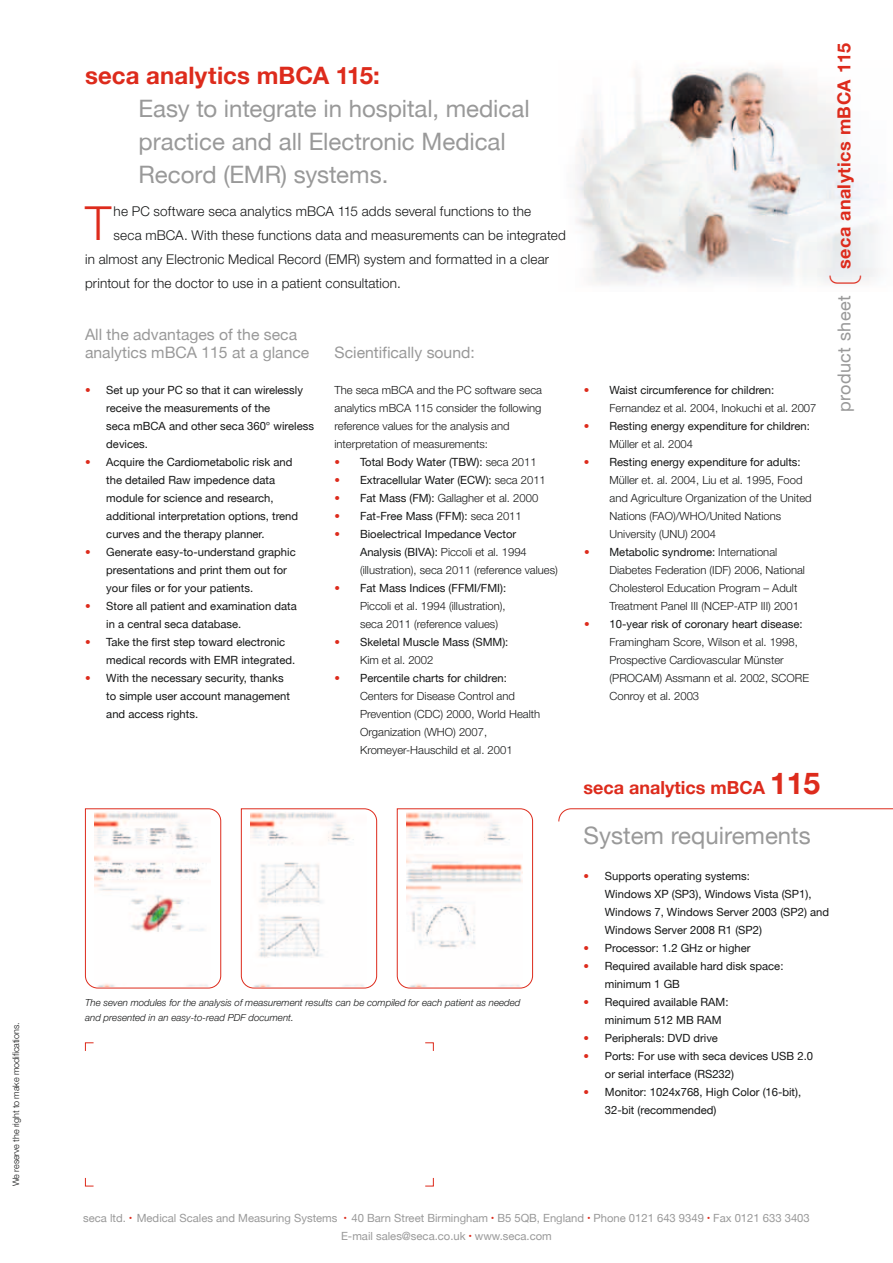
<style>
.page{position:relative;width:893px;height:1263px;background:#fff}
.page>*{position:absolute;margin:0;border:0;box-sizing:border-box;transform-origin:0 0}
.t1{font:300 47.1px "secaglobal";color:#dd2b1c}
.t2{font:24px/33px "secaglobal";color:#999}
.t3{font:700 24px "secaglobal";letter-spacing:.005em;color:#dd2b1c}
.t4{font:700 18px "secaglobal";color:#dd2b1c}
.t5{font:700 18px "secaglobal";letter-spacing:.02em;color:#dd2b1c}
.t6{font:18px "secaglobal";letter-spacing:.025em;color:#999}
.t7{font:15.75px/18px "secaglobal";color:#999}
.t8{font:300 13.5px "secaglobal";letter-spacing:.01em;color:#151616}
.t9{font:11.25px/18px "secaglobal";color:#151616}
.t10{font:300 11.25px/18px "secaglobal";color:#151616}
.t11{font:11.25px/18px "secaglobal";color:#999;text-align:center}
.t12{font:italic 300 9.75px/15px "secaglobal";color:#151616}
.t13{font:300 9px "secaglobal";letter-spacing:-.01em;color:#151616}
.s1{font-weight:300;color:#dd2b1c}
.s2{font-weight:300}
.s3{color:#dd2b1c}
.s4{font-weight:400}
.s5{font-size:30px}
.s6{font-size:6px;color:#dd2b1c}
</style>
<div class="page">
<img style="left:575px;top:69px;width:302px;height:216px">
<svg style="left:85px;top:1042px;width:9px;height:9px"></svg>
<svg style="left:85px;top:1177px;width:9px;height:10px"></svg>
<svg style="left:425px;top:1177px;width:9px;height:10px"></svg>
<svg style="left:425px;top:1042px;width:9px;height:9px"></svg>
<svg style="left:558px;top:808px;width:335px;height:14px"></svg>
<svg style="left:85px;top:808px;width:136px;height:181px"></svg>
<svg style="left:396px;top:808px;width:137px;height:181px"></svg>
<svg style="left:241px;top:808px;width:136px;height:181px"></svg>
<svg style="left:829px;top:275px;width:32px;height:8px"></svg>
<p class="t13" style="left:11px;top:1186px;width:165px;rotate:-90deg">We reserve the right to make modifications.</p>
<h2 class="t3" style="left:85px;top:62px;width:296px">seca analytics mBCA 115:</h2>
<h2 class="t2" style="left:139px;top:92px;width:393px">Easy to integrate in hospital, medical practice and all Electronic Medical<br>Record (EMR) systems.</h2>
<h1 class="t1" style="left:85px;top:196px;width:28px">T</h1>
<p class="t8" style="left:114px;top:203px;width:419px">he PC software seca analytics mBCA 115 adds several functions to the</p>
<p class="t8" style="left:114px;top:227px;width:454px">seca mBCA. With these functions data and measurements can be integrated</p>
<p class="t8" style="left:85px;top:251px;width:466px">in almost any Electronic Medical Record (EMR) system and formatted in a clear</p>
<p class="t8" style="left:85px;top:275px;width:317px">printout for the doctor to use in a patient consultation.</p>
<h3 class="t7" style="left:85px;top:326px;width:226px">All the advantages of the seca analytics mBCA 115 at a glance</h3>
<p class="t9" style="left:106px;top:381px;width:209px;text-indent:-21px"><span class="s1">•</span> Set up your PC so that it can wirelessly receive the measurements of the<br>seca mBCA and other seca 360° wireless devices.</p>
<p class="t9" style="left:106px;top:453px;width:193px;text-indent:-21px"><span class="s1">•</span> Acquire the Cardiometabolic risk and the detailed Raw impedence data module for science and research, additional interpretation options, trend curves and the therapy planner.</p>
<p class="t9" style="left:106px;top:543px;width:191px;text-indent:-21px"><span class="s1">•</span> Generate easy-to-understand graphic presentations and print them out for your files or for your patients.</p>
<p class="t9" style="left:106px;top:597px;width:192px;text-indent:-21px"><span class="s1">•</span> Store all patient and examination data in a central seca database.</p>
<p class="t9" style="left:106px;top:633px;width:190px;text-indent:-21px"><span class="s1">•</span> Take the first step toward electronic medical records with EMR integrated.</p>
<p class="t9" style="left:106px;top:669px;width:185px;text-indent:-21px"><span class="s1">•</span> With the necessary security, thanks to simple user account management and access rights.</p>
<h3 class="t7" style="left:334px;top:344px;width:142px">Scientifically sound:</h3>
<p class="t10" style="left:334px;top:381px;width:209px">The seca mBCA and the PC software seca analytics mBCA 115 consider the following reference values for the analysis and interpretation of measurements:</p>
<p class="t9" style="left:334px;top:453px;width:204px"><span class="s1">•</span> Total Body Water (TBW): <span class="s2">seca 2011</span></p>
<p class="t9" style="left:334px;top:471px;width:213px"><span class="s1">•</span> Extracellular Water (ECW): <span class="s2">seca 2011</span></p>
<p class="t10" style="left:335px;top:489px;width:205px"><span class="s3">•</span> <span class="s4">Fat Mass (FM):</span> Gallagher et al. 2000</p>
<p class="t9" style="left:335px;top:507px;width:189px"><span class="s1">•</span> Fat-Free Mass (FFM): <span class="s2">seca 2011</span></p>
<p class="t10" style="left:360px;top:525px;width:199px;text-indent:-26px"><span class="s3">•</span> <span class="s4">Bioelectrical Impedance Vector<br>Analysis (BIVA):</span> Piccoli et al. 1994 (illustration), seca 2011 (reference values)</p>
<p class="t10" style="left:360px;top:579px;width:148px;text-align:justify;text-indent:-26px"><span class="s3">•</span> <span class="s4">Fat Mass Indices (FFMI/FMI):<br></span>Piccoli et al. 1994 (illustration), seca 2011 (reference values)</p>
<p class="t9" style="left:360px;top:633px;width:150px;text-indent:-26px"><span class="s1">•</span> Skeletal Muscle Mass (SMM):<br><span class="s2">Kim et al. 2002</span></p>
<p class="t10" style="left:360px;top:669px;width:182px;text-indent:-26px"><span class="s3">•</span> <span class="s4">Percentile charts for children:<br></span>Centers for Disease Control and<br>Prevention (CDC) 2000, World Health<br>Organization (WHO) 2007,<br>Kromeyer-Hauschild et al. 2001</p>
<p class="t12" style="left:85px;top:995px;width:437px">The seven modules for the analysis of measurement results can be compiled for each patient as needed and presented in an easy-to-read PDF document.</p>
<p class="t10" style="left:609px;top:381px;width:208px;text-indent:-26px"><span class="s3">•</span> <span class="s4">Waist circumference for children:<br></span>Fernandez et al. 2004, Inokuchi et al. 2007</p>
<p class="t9" style="left:609px;top:417px;width:202px;text-indent:-26px"><span class="s1">•</span> Resting energy expenditure for children:<br><span class="s2">Müller et al. 2004</span></p>
<p class="t10" style="left:609px;top:453px;width:204px;text-indent:-26px"><span class="s3">•</span> <span class="s4">Resting energy expenditure for adults:<br></span>Müller et. al. 2004, Liu et al. 1995, Food and Agriculture Organization of the United Nations (FAO)/WHO/United Nations University (UNU) 2004</p>
<p class="t10" style="left:609px;top:543px;width:197px;text-indent:-26px"><span class="s3">•</span> <span class="s4">Metabolic syndrome:</span> International Diabetes Federation (IDF) 2006, National Cholesterol Education Program – Adult Treatment Panel III (NCEP-ATP III) 2001</p>
<p class="t10" style="left:609px;top:615px;width:201px;text-indent:-26px"><span class="s3">•</span> <span class="s4">10-year risk of coronary heart disease:<br></span>Framingham Score, Wilson et al. 1998, Prospective Cardiovascular Münster (PROCAM) Assmann et al. 2002, SCORE Conroy et al. 2003</p>
<h3 class="t5" style="left:834px;top:269px;width:228px;rotate:-90deg">seca analytics mBCA 115</h3>
<h3 class="t6" style="left:834px;top:412px;width:119px;rotate:-90deg">product sheet</h3>
<h3 class="t4" style="left:584px;top:777px;width:238px">seca analytics mBCA <span class="s5">115</span></h3>
<h2 class="t2" style="left:584px;top:820px;width:229px">System requirements</h2>
<p class="t9" style="left:605px;top:867px;width:226px;text-indent:-21px"><span class="s3">•</span> Supports operating systems:<br>Windows XP (SP3), Windows Vista (SP1), Windows 7, Windows Server 2003 (SP2) and Windows Server 2008 R1 (SP2)</p>
<p class="t9" style="left:584px;top:939px;width:168px"><span class="s3">•</span> Processor: 1.2 GHz or higher</p>
<p class="t9" style="left:605px;top:957px;width:180px;text-indent:-21px"><span class="s3">•</span> Required available hard disk space: minimum 1 GB</p>
<p class="t9" style="left:605px;top:993px;width:125px;text-indent:-21px"><span class="s3">•</span> Required available RAM: minimum 512 MB RAM</p>
<p class="t9" style="left:584px;top:1029px;width:136px"><span class="s3">•</span> Peripherals: DVD drive</p>
<p class="t9" style="left:605px;top:1047px;width:210px;text-indent:-21px"><span class="s3">•</span> Ports: For use with seca devices USB 2.0 or serial interface (RS232)</p>
<p class="t9" style="left:605px;top:1083px;width:198px;text-indent:-21px"><span class="s3">•</span> Monitor: 1024x768, High Color (16-bit),<br>32-bit (recommended)</p>
<p class="t11" style="left:83px;top:1209px;width:728px">seca ltd. <span class="s6">•</span> Medical Scales and Measuring Systems <span class="s6">•</span> 40 Barn Street Birmingham <span class="s6">•</span> B5 5QB, England <span class="s6">•</span> Phone 0121 643 9349 <span class="s6">•</span> Fax 0121 633 3403<br>E-mail sales@seca.co.uk <span class="s6">•</span> www.seca.com</p>
</div>
